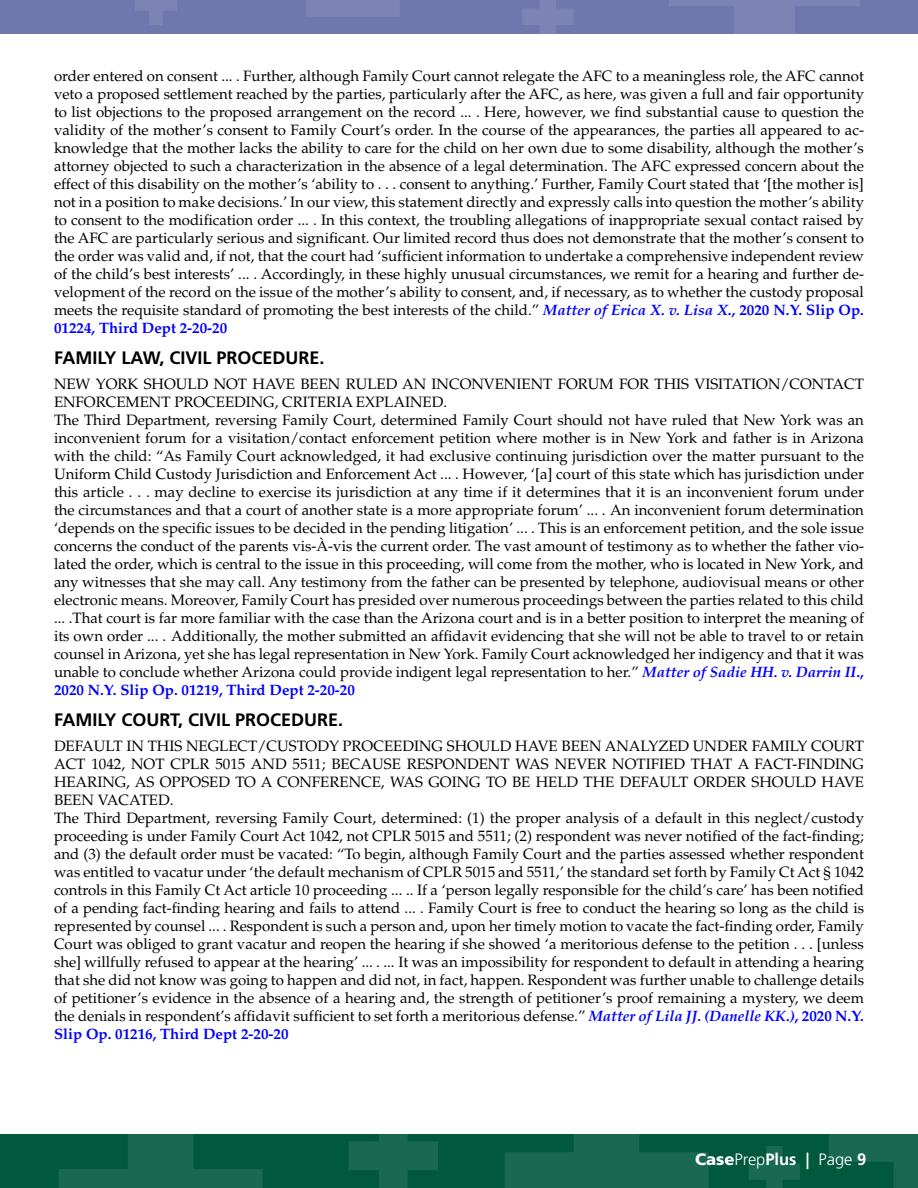
<style>
.page{position:relative;width:918px;height:1188px;background:#fff}
.page>*{position:absolute;margin:0;border:0;box-sizing:border-box;transform-origin:0 0}
.area_of_law{font:700 18px "Frutiger";color:#000}
.t1{font:300 16.5px "Frutiger";color:#fff}
.Body_Copy{font:15px/18px "Palatino";color:#000;text-align:justify}
.s1{font-weight:700;font-style:italic;color:#00f}
.s2{font-weight:700;color:#00f}
.s3{font-weight:900}
.s4{font-weight:700}
</style>
<div class="page">
<div style="left:0;top:0;width:918px;height:33px;background:#6e77ae"></div>
<div style="left:0;top:1134px;width:918px;height:54px;background:#00583d"></div>
<svg style="left:504px;top:1134px;width:205px;height:54px"></svg>
<svg style="left:59px;top:1134px;width:204px;height:54px"></svg>
<svg style="left:0;top:33px;width:23px;height:1px"></svg>
<svg style="left:306px;top:0;width:93px;height:16px"></svg>
<svg style="left:348px;top:1134px;width:90px;height:54px"></svg>
<svg style="left:749px;top:1146px;width:51px;height:42px"></svg>
<svg style="left:522px;top:0;width:52px;height:34px"></svg>
<svg style="left:135px;top:0;width:42px;height:25px"></svg>
<svg style="left:829px;top:1134px;width:89px;height:54px"></svg>
<svg style="left:669px;top:0;width:191px;height:34px"></svg>
<p class="Body_Copy" style="left:54px;top:67px;width:812px">order entered on consent ... . Further, although Family Court cannot relegate the AFC to a meaningless role, the AFC cannot veto a proposed settlement reached by the parties, particularly after the AFC, as here, was given a full and fair opportunity to list objections to the proposed arrangement on the record ... . Here, however, we find substantial cause to question the validity of the mother’s consent to Family Court’s order. In the course of the appearances, the parties all appeared to ac&shy;knowledge that the mother lacks the ability to care for the child on her own due to some disability, although the mother’s attorney objected to such a characterization in the absence of a legal determination. The AFC expressed concern about the effect of this disability on the mother’s ‘ability to . . . consent to anything.’ Further, Family Court stated that ‘[the mother is] not in a position to make decisions.’ In our view, this statement directly and expressly calls into question the mother’s ability to consent to the modification order ... . In this context, the troubling allegations of inappropriate sexual contact raised by the AFC are particularly serious and significant. Our limited record thus does not demonstrate that the mother’s consent to the order was valid and, if not, that the court had ‘sufficient information to undertake a comprehensive independent review of the child’s best interests’ ... . Accordingly, in these highly unusual circumstances, we remit for a hearing and further de&shy;velopment of the record on the issue of the mother’s ability to consent, and, if necessary, as to whether the custody proposal meets the requisite standard of promoting the best interests of the child.” <span class="s1">Matter of Erica X. v. Lisa X</span><span class="s2">., 2020 N.Y. Slip Op.<br>01224, Third Dept 2-20-20</span></p>
<p class="area_of_law" style="left:54px;top:347px;width:272px">FAMILY LAW, CIVIL PROCEDURE.</p>
<p class="Body_Copy" style="left:54px;top:375px;width:812px">NEW YORK SHOULD NOT HAVE BEEN RULED AN INCONVENIENT FORUM FOR THIS VISITATION/CONTACT<br>ENFORCEMENT PROCEEDING, CRITERIA EXPLAINED.</p>
<p class="Body_Copy" style="left:54px;top:411px;width:812px">The Third Department, reversing Family Court, determined Family Court should not have ruled that New York was an inconvenient forum for a visitation/contact enforcement petition where mother is in New York and father is in Arizona with the child: “As Family Court acknowledged, it had exclusive continuing jurisdiction over the matter pursuant to the Uniform Child Custody Jurisdiction and Enforcement Act ... . However, ‘[a] court of this state which has jurisdiction under this article . . . may decline to exercise its jurisdiction at any time if it determines that it is an inconvenient forum under the circumstances and that a court of another state is a more appropriate forum’ ... . An inconvenient forum determination ‘depends on the specific issues to be decided in the pending litigation’ ... . This is an enforcement petition, and the sole issue concerns the conduct of the parents vis-À-vis the current order. The vast amount of testimony as to whether the father vio&shy;lated the order, which is central to the issue in this proceeding, will come from the mother, who is located in New York, and any witnesses that she may call. Any testimony from the father can be presented by telephone, audiovisual means or other electronic means. Moreover, Family Court has presided over numerous proceedings between the parties related to this child ... .That court is far more familiar with the case than the Arizona court and is in a better position to interpret the meaning of its own order ... . Additionally, the mother submitted an affidavit evidencing that she will not be able to travel to or retain counsel in Arizona, yet she has legal representation in New York. Family Court acknowledged her indigency and that it was unable to conclude whether Arizona could provide indigent legal representation to her.” <span class="s1">Matter of Sadie HH. v. Darrin II</span><span class="s2">., 2020 N.Y. Slip Op. 01219, Third Dept 2-20-20</span></p>
<p class="area_of_law" style="left:54px;top:710px;width:291px">FAMILY COURT, CIVIL PROCEDURE.</p>
<p class="Body_Copy" style="left:54px;top:737px;width:812px">DEFAULT IN THIS NEGLECT/CUSTODY PROCEEDING SHOULD HAVE BEEN ANALYZED UNDER FAMILY COURT ACT 1042, NOT CPLR 5015 AND 5511; BECAUSE RESPONDENT WAS NEVER NOTIFIED THAT A FACT-FINDING HEARING, AS OPPOSED TO A CONFERENCE, WAS GOING TO BE HELD THE DEFAULT ORDER SHOULD HAVE BEEN VACATED.</p>
<p class="Body_Copy" style="left:54px;top:809px;width:812px">The Third Department, reversing Family Court, determined: (1) the proper analysis of a default in this neglect/custody proceeding is under Family Court Act 1042, not CPLR 5015 and 5511; (2) respondent was never notified of the fact-finding; and (3) the default order must be vacated: “To begin, although Family Court and the parties assessed whether respondent was entitled to vacatur under ‘the default mechanism of CPLR 5015 and 5511,’ the standard set forth by Family Ct Act § 1042 controls in this Family Ct Act article 10 proceeding ... .. If a ‘person legally responsible for the child’s care’ has been notified of a pending fact-finding hearing and fails to attend ... . Family Court is free to conduct the hearing so long as the child is represented by counsel ... . Respondent is such a person and, upon her timely motion to vacate the fact-finding order, Family Court was obliged to grant vacatur and reopen the hearing if she showed ‘a meritorious defense to the petition . . . [unless she] willfully refused to appear at the hearing’ ... . ... It was an impossibility for respondent to default in attending a hearing that she did not know was going to happen and did not, in fact, happen. Respondent was further unable to challenge details of petitioner’s evidence in the absence of a hearing and, the strength of petitioner’s proof remaining a mystery, we deem the denials in respondent’s affidavit sufficient to set forth a meritorious defense.” <span class="s1">Matter of Lila JJ. (Danelle KK.)</span><span class="s2">, 2020 N.Y.<br>Slip Op. 01216, Third Dept 2-20-20</span></p>
<p class="t1" style="left:695px;top:1150px;width:173px"><span class="s3">Case</span>Prep<span class="s4">Plus |</span> Page <span class="s4">9</span></p>
</div>
